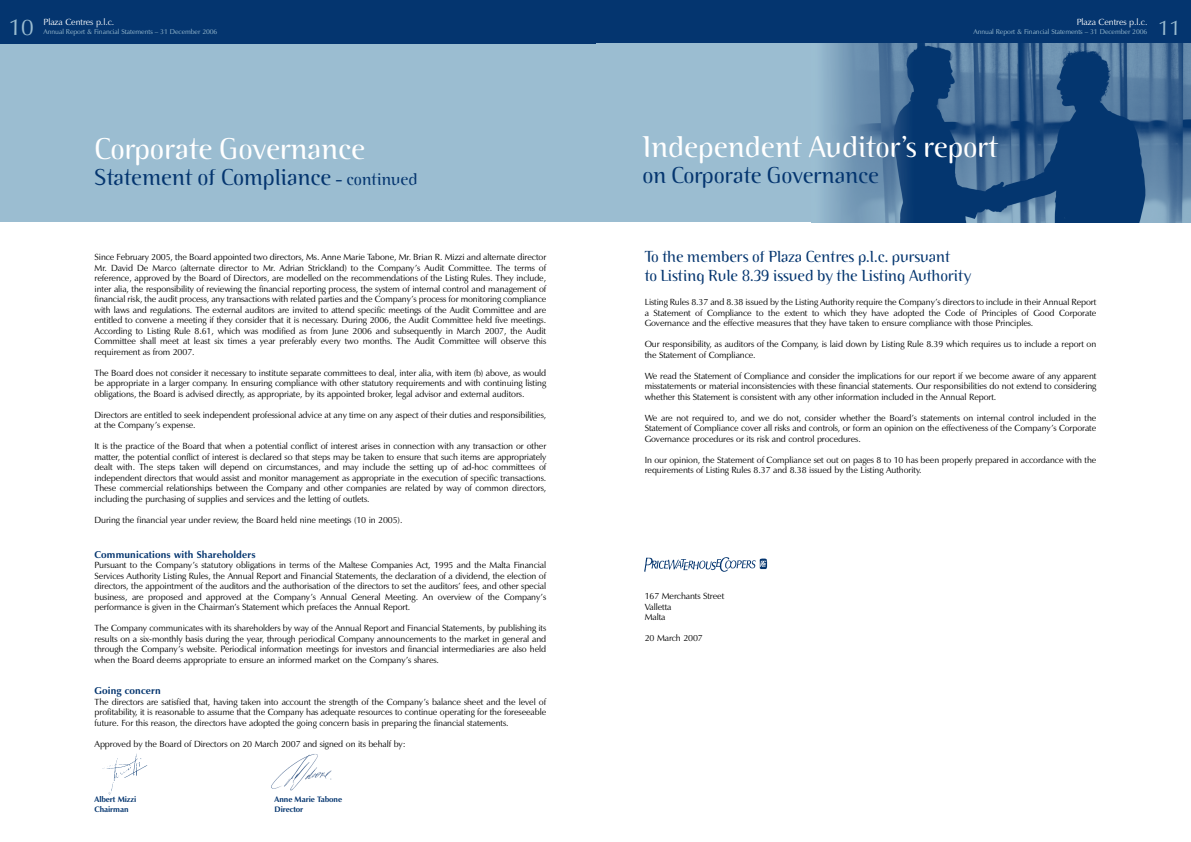
<style>
.page{position:relative;width:1191px;height:842px;background:#fff}
.page>*{position:absolute;margin:0;border:0;box-sizing:border-box;transform-origin:0 0}
.t1{font:300 30px "Binary ITC";color:#fff}
.t2{font:300 23px "Binary ITC";color:#04356f}
.t3{font:23px "Zapf Humanist 601 BT";color:#9bbdd1}
.t4{font:21px "Zapf Humanist 601 BT";color:#9bbdd1}
.t5{font:300 16px/19px "Binary ITC";color:#04356f}
.t6{font:700 10px "Zapf Humanist 601 BT";letter-spacing:.01em;color:#04356f}
.t7{font:9px/10.5px "Zapf Humanist 601 BT";letter-spacing:-.01em;color:#000;text-align:justify}
.t8{font:9px "Zapf Humanist 601 BT";letter-spacing:-.01em;color:#fff}
.t9{font:700 8px "Zapf Humanist 601 BT";letter-spacing:-.01em;color:#04356f}
.t10{font:7px "Zapf Humanist 601 BT";letter-spacing:-.01em;color:#9bbdd1}
.s1{font-size:17px}
</style>
<div class="page">
<div style="left:595px;top:1px;width:595px;height:42px;background:#04356f"></div>
<div style="left:0;top:43px;width:1190px;height:179px;background:#9bbdd1"></div>
<img style="left:824px;top:43px;width:366px;height:179px">
<div style="left:0;top:1px;width:595px;height:42px;background:#04356f"></div>
<img style="left:271px;top:754px;width:61px;height:37px">
<img style="left:102px;top:753px;width:45px;height:41px">
<img style="left:644px;top:557px;width:124px;height:15px">
<p class="t8" style="left:44px;top:16px;width:72px">Plaza Centres p.l.c.</p>
<p class="t8" style="left:1076px;top:16px;width:72px">Plaza Centres p.l.c.</p>
<p class="t10" style="left:973px;top:27px;width:175px">Annual Report &amp; Financial Statements – 31 December 2006</p>
<h2 class="t3" style="left:9px;top:13px;width:27px">10</h2>
<p class="t10" style="left:44px;top:27px;width:175px">Annual Report &amp; Financial Statements – 31 December 2006</p>
<h3 class="t4" style="left:1158px;top:15px;width:24px">11</h3>
<h1 class="t1" style="left:95px;top:131px;width:272px">Corporate Governance</h1>
<h2 class="t2" style="left:95px;top:163px;width:324px">Statement of Compliance <span class="s1">- continued</span></h2>
<p class="t7" style="left:95px;top:252px;width:453px">Since February 2005, the Board appointed two directors, Ms. Anne Marie Tabone, Mr. Brian R. Mizzi and alternate director Mr. David De Marco (alternate director to Mr. Adrian Strickland) to the Company’s Audit Committee. The terms of reference, approved by the Board of Directors, are modelled on the recommendations of the Listing Rules. They include, inter alia, the responsibility of reviewing the financial reporting process, the system of internal control and management of financial risk, the audit process, any transactions with related parties and the Company’s process for monitoring compliance with laws and regulations. The external auditors are invited to attend specific meetings of the Audit Committee and are entitled to convene a meeting if they consider that it is necessary. During 2006, the Audit Committee held five meetings.<br>According to Listing Rule 8.61, which was modified as from June 2006 and subsequently in March 2007, the Audit Committee shall meet at least six times a year preferably every two months. The Audit Committee will observe this requirement as from 2007.</p>
<p class="t7" style="left:95px;top:367px;width:453px">The Board does not consider it necessary to institute separate committees to deal, inter alia, with item (b) above, as would be appropriate in a larger company. In ensuring compliance with other statutory requirements and with continuing listing obligations, the Board is advised directly, as appropriate, by its appointed broker, legal advisor and external auditors.</p>
<p class="t7" style="left:95px;top:409px;width:453px">Directors are entitled to seek independent professional advice at any time on any aspect of their duties and responsibilities, at the Company’s expense.</p>
<p class="t7" style="left:95px;top:441px;width:453px">It is the practice of the Board that when a potential conflict of interest arises in connection with any transaction or other matter, the potential conflict of interest is declared so that steps may be taken to ensure that such items are appropriately dealt with. The steps taken will depend on circumstances, and may include the setting up of ad-hoc committees of independent directors that would assist and monitor management as appropriate in the execution of specific transactions.<br>These commercial relationships between the Company and other companies are related by way of common directors, including the purchasing of supplies and services and the letting of outlets.</p>
<p class="t7" style="left:95px;top:514px;width:309px">During the financial year under review, the Board held nine meetings (10 in 2005).</p>
<p class="t6" style="left:95px;top:548px;width:163px">Communications with Shareholders</p>
<p class="t7" style="left:95px;top:560px;width:453px">Pursuant to the Company’s statutory obligations in terms of the Maltese Companies Act, 1995 and the Malta Financial Services Authority Listing Rules, the Annual Report and Financial Statements, the declaration of a dividend, the election of directors, the appointment of the auditors and the authorisation of the directors to set the auditors’ fees, and other special business, are proposed and approved at the Company’s Annual General Meeting. An overview of the Company’s performance is given in the Chairman’s Statement which prefaces the Annual Report.</p>
<p class="t7" style="left:95px;top:623px;width:453px">The Company communicates with its shareholders by way of the Annual Report and Financial Statements, by publishing its results on a six-monthly basis during the year, through periodical Company announcements to the market in general and through the Company’s website. Periodical information meetings for investors and financial intermediaries are also held when the Board deems appropriate to ensure an informed market on the Company’s shares.</p>
<p class="t6" style="left:95px;top:684px;width:68px">Going concern</p>
<p class="t7" style="left:95px;top:696px;width:453px">The directors are satisfied that, having taken into account the strength of the Company’s balance sheet and the level of profitability, it is reasonable to assume that the Company has adequate resources to continue operating for the foreseeable future. For this reason, the directors have adopted the going concern basis in preparing the financial statements.</p>
<p class="t7" style="left:95px;top:738px;width:313px">Approved by the Board of Directors on 20 March 2007 and signed on its behalf by:</p>
<p class="t9" style="left:95px;top:794px;width:43px">Albert Mizzi</p>
<p class="t9" style="left:275px;top:794px;width:69px">Anne Marie Tabone</p>
<p class="t9" style="left:95px;top:805px;width:36px">Chairman</p>
<p class="t9" style="left:275px;top:805px;width:30px">Director</p>
<h1 class="t1" style="left:642px;top:130px;width:357px">Independent Auditor’s report</h1>
<h2 class="t2" style="left:642px;top:162px;width:238px">on Corporate Governance</h2>
<h3 class="t5" style="left:644px;top:248px;width:328px">To the members of Plaza Centres p.l.c. pursuant<br>to Listing Rule 8.39 issued by the Listing Authority</h3>
<p class="t7" style="left:644px;top:297px;width:453px">Listing Rules 8.37 and 8.38 issued by the Listing Authority require the Company’s directors to include in their Annual Report a Statement of Compliance to the extent to which they have adopted the Code of Principles of Good Corporate Governance and the effective measures that they have taken to ensure compliance with those Principles.</p>
<p class="t7" style="left:644px;top:339px;width:453px">Our responsibility, as auditors of the Company, is laid down by Listing Rule 8.39 which requires us to include a report on the Statement of Compliance.</p>
<p class="t7" style="left:644px;top:370px;width:453px">We read the Statement of Compliance and consider the implications for our report if we become aware of any apparent misstatements or material inconsistencies with these financial statements. Our responsibilities do not extend to considering whether this Statement is consistent with any other information included in the Annual Report.</p>
<p class="t7" style="left:644px;top:412px;width:453px">We are not required to, and we do not, consider whether the Board’s statements on internal control included in the Statement of Compliance cover all risks and controls, or form an opinion on the effectiveness of the Company’s Corporate Governance procedures or its risk and control procedures.</p>
<p class="t7" style="left:644px;top:454px;width:453px">In our opinion, the Statement of Compliance set out on pages 8 to 10 has been properly prepared in accordance with the requirements of Listing Rules 8.37 and 8.38 issued by the Listing Authority.</p>
<p class="t7" style="left:644px;top:591px;width:81px;text-align:left">167 Merchants Street<br>Valletta<br>Malta</p>
<p class="t7" style="left:644px;top:633px;width:60px">20 March 2007</p>
</div>
